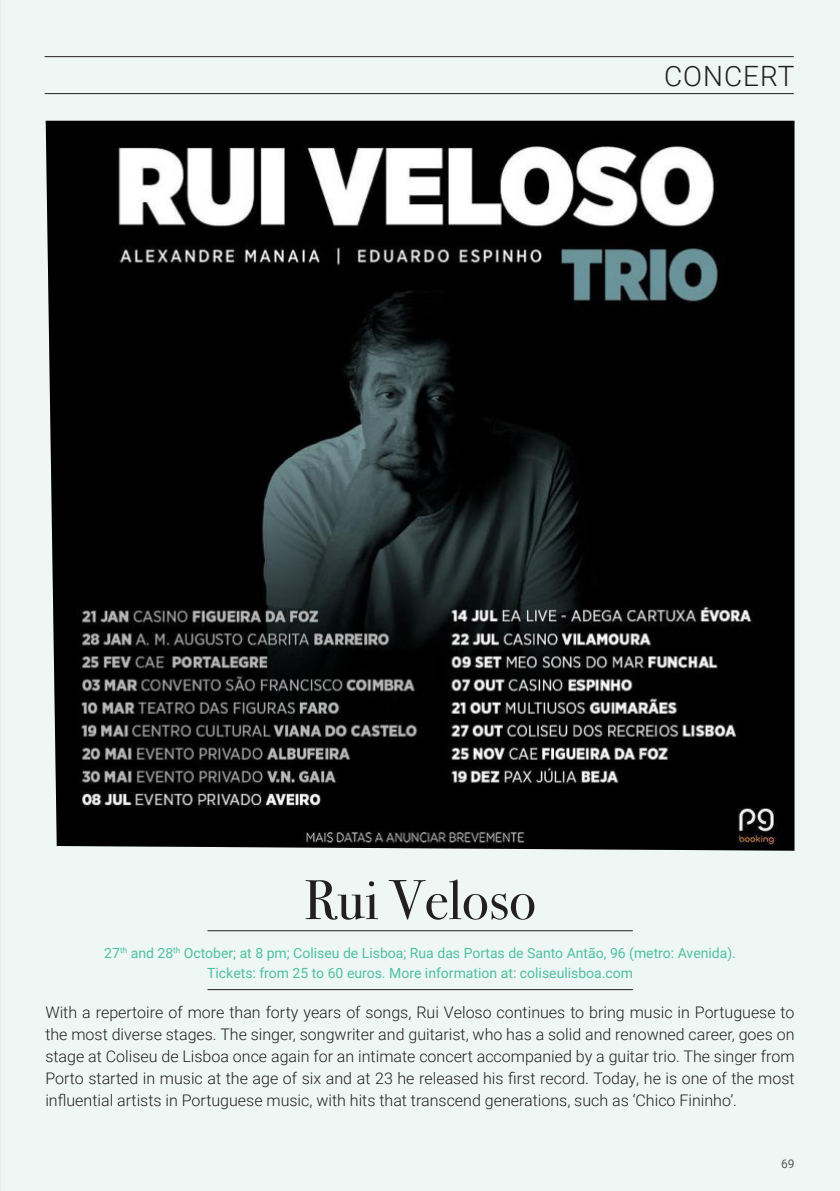
<style>
.page{position:relative;width:840px;height:1191px;background:#fff}
.page>*{position:absolute;margin:0;border:0;box-sizing:border-box;transform-origin:0 0}
.t1{font:56px "Bodoni Svty Two ITCTT";color:#231f20}
.t2{font:300 28px "Roboto";letter-spacing:.035em;color:#231f20}
.t3{font:300 16px/22px "Roboto";color:#231f20;text-align:justify}
.t4{font:14px/20px "Roboto";color:#4fc0a2;text-align:center}
.t5{font:12px "Roboto";color:#57585a}
</style>
<div class="page">
<div style="left:0;top:0;width:839px;height:1191px;background:#eef7f3"></div>
<hr style="left:207px;top:930px;width:425px;height:1px;background:#231f20">
<hr style="left:207px;top:989px;width:425px;height:1px;background:#231f20">
<img style="left:46px;top:121px;width:748px;height:729px">
<hr style="left:45px;top:56px;width:748px;height:1px;background:#231f20">
<hr style="left:45px;top:93px;width:748px;height:1px;background:#231f20">
<h2 class="t2" style="left:663px;top:56px;width:132px">CONCERT</h2>
<h1 class="t1" style="left:304px;top:877px;width:233px">Rui Veloso</h1>
<p class="t4" style="left:104px;top:943px;width:632px">27<sup>th</sup> and 28<sup>th</sup> October; at 8 pm; Coliseu de Lisboa; Rua das Portas de Santo Antão, 96 (metro: Avenida).<br>Tickets: from 25 to 60 euros. More information at: coliseulisboa.com</p>
<p class="t3" style="left:45px;top:1001px;width:750px">With a repertoire of more than forty years of songs, Rui Veloso continues to bring music in Portuguese to the most diverse stages. The singer, songwriter and guitarist, who has a solid and renowned career, goes on stage at Coliseu de Lisboa once again for an intimate concert accompanied by a guitar trio. The singer from Porto started in music at the age of six and at 23 he released his first record. Today, he is one of the most influential artists in Portuguese music, with hits that transcend generations, such as ‘Chico Fininho’.</p>
<p class="t5" style="left:780px;top:1158px;width:15px">69</p>
</div>
